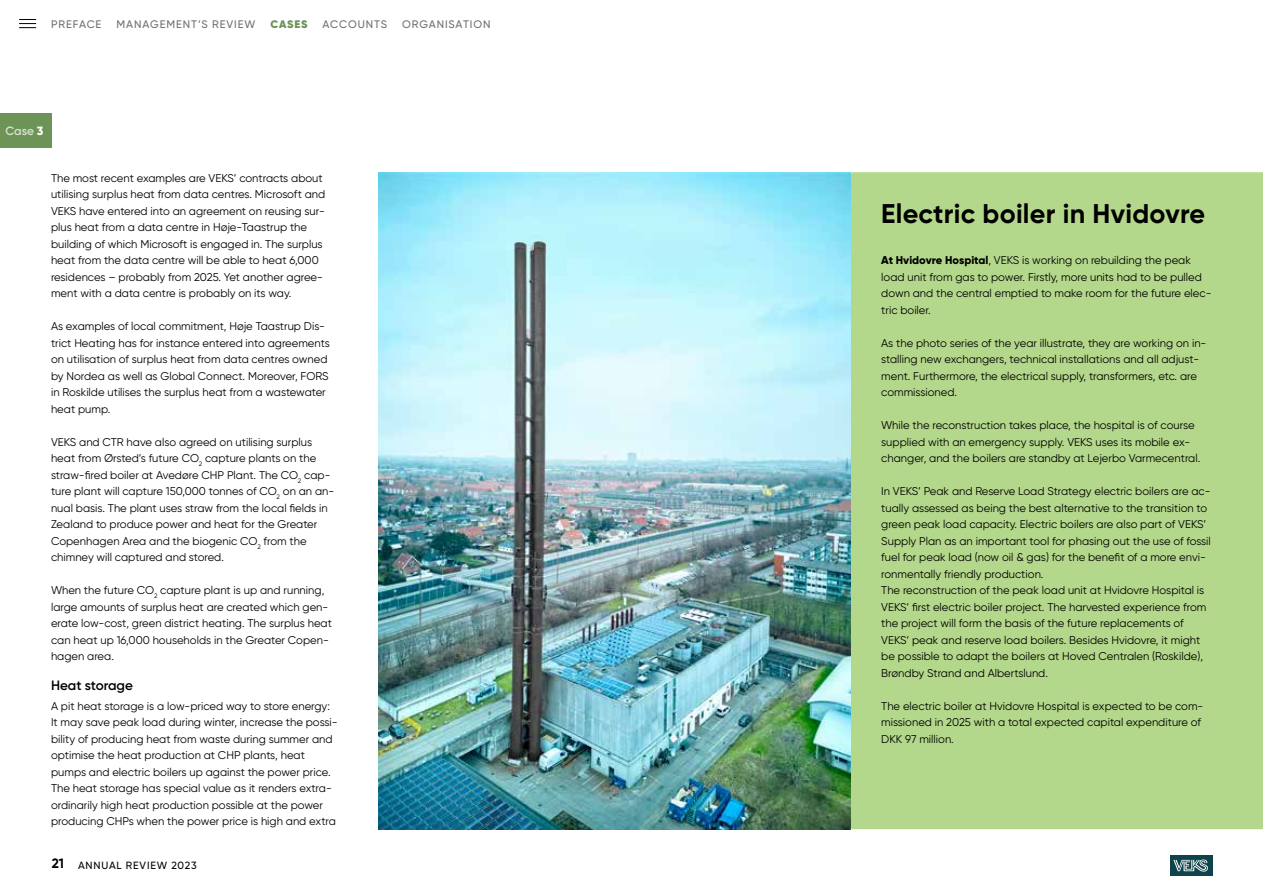
<style>
.page{position:relative;width:1263px;height:893px;background:#fff}
.page>*{position:absolute;margin:0;border:0;box-sizing:border-box;transform-origin:0 0}
.t1{font:700 27px "Gilroy";letter-spacing:.01em;color:#000}
.t2{font:600 13.5px "Gilroy";color:#000}
.t3{font:600 12px "Gilroy";color:#fff}
.t4{font:11.25px/16.5px "Gilroy";color:#000}
.t5{font:500 10.95px "Gilroy";letter-spacing:.085em;color:#706f6f}
.t6{font:900 10.95px "Gilroy";letter-spacing:.075em;color:#6d9356}
.t7{font:500 10.5px "Gilroy";letter-spacing:.08em;color:#000}
.s1{font-weight:800}
.s2{font-weight:700;font-size:13.5px}
</style>
<div class="page">
<svg style="left:19px;top:19px;width:17px;height:9px"></svg>
<div style="left:1170px;top:855px;width:42px;height:21px;background:#0e434b"></div>
<svg style="left:1173px;top:859px;width:35px;height:13px"></svg>
<div style="left:850px;top:172px;width:413px;height:657px;background:#b4d88b"></div>
<div style="left:0;top:114px;width:51px;height:34px;background:#6d9356"></div>
<img style="left:378px;top:172px;width:472px;height:657px">
<p class="t5" style="left:51px;top:17px;width:52px">PREFACE</p>
<p class="t5" style="left:117px;top:17px;width:140px">MANAGEMENT’S REVIEW</p>
<p class="t6" style="left:271px;top:17px;width:39px">CASES</p>
<p class="t5" style="left:323px;top:17px;width:66px">ACCOUNTS</p>
<p class="t5" style="left:402px;top:17px;width:90px">ORGANISATION</p>
<p class="t3" style="left:6px;top:124px;width:39px">Case <span class="s1">3</span></p>
<p class="t4" style="left:51px;top:169px;width:276px">The most recent examples are VEKS’ contracts about utilising surplus heat from data centres. Microsoft and VEKS have entered into an agreement on reusing sur&shy;plus heat from a data centre in Høje-Taastrup the building of which Microsoft is engaged in. The surplus heat from the data centre will be able to heat 6,000 residences – probably from 2025. Yet another agree&shy;ment with a data centre is probably on its way.</p>
<p class="t4" style="left:51px;top:318px;width:280px">As examples of local commitment, Høje Taastrup Dis&shy;trict Heating has for instance entered into agreements on utilisation of surplus heat from data centres owned by Nordea as well as Global Connect. Moreover, FORS in Roskilde utilises the surplus heat from a wastewater heat pump.</p>
<p class="t4" style="left:51px;top:433px;width:285px">VEKS and CTR have also agreed on utilising surplus heat from Ørsted’s future CO<sub>2</sub> capture plants on the straw-fired boiler at Avedøre CHP Plant. The CO<sub>2</sub> cap&shy;ture plant will capture 150,000 tonnes of CO<sub>2</sub> on an an&shy;nual basis. The plant uses straw from the local fields in Zealand to produce power and heat for the Greater Copenhagen Area and the biogenic CO<sub>2</sub> from the chimney will captured and stored.</p>
<p class="t4" style="left:51px;top:582px;width:282px">When the future CO<sub>2</sub> capture plant is up and running, large amounts of surplus heat are created which gen&shy;erate low-cost, green district heating. The surplus heat can heat up 16,000 households in the Greater Copen&shy;hagen area.</p>
<p class="t2" style="left:51px;top:677px;width:83px">Heat storage</p>
<p class="t4" style="left:51px;top:697px;width:288px">A pit heat storage is a low-priced way to store energy:<br>It may save peak load during winter, increase the possi&shy;bility of producing heat from waste during summer and optimise the heat production at CHP plants, heat pumps and electric boilers up against the power price.<br>The heat storage has special value as it renders extra&shy;ordinarily high heat production possible at the power producing CHPs when the power price is high and extra</p>
<p class="t7" style="left:52px;top:858px;width:146px"><span class="s2">21</span> ANNUAL REVIEW 2023</p>
<h1 class="t1" style="left:881px;top:197px;width:325px">Electric boiler in Hvidovre</h1>
<p class="t4" style="left:881px;top:252px;width:332px"><span class="s1">At Hvidovre Hospital</span>, VEKS is working on rebuilding the peak load unit from gas to power. Firstly, more units had to be pulled down and the central emptied to make room for the future elec&shy;tric boiler.</p>
<p class="t4" style="left:881px;top:334px;width:327px">As the photo series of the year illustrate, they are working on in&shy;stalling new exchangers, technical installations and all adjust&shy;ment. Furthermore, the electrical supply, transformers, etc. are commissioned.</p>
<p class="t4" style="left:881px;top:417px;width:320px">While the reconstruction takes place, the hospital is of course supplied with an emergency supply. VEKS uses its mobile ex&shy;changer, and the boilers are standby at Lejerbo Varmecentral.</p>
<p class="t4" style="left:881px;top:483px;width:331px">In VEKS’ Peak and Reserve Load Strategy electric boilers are ac&shy;tually assessed as being the best alternative to the transition to green peak load capacity. Electric boilers are also part of VEKS’ Supply Plan as an important tool for phasing out the use of fossil fuel for peak load (now oil &amp; gas) for the benefit of a more envi&shy;ronmentally friendly production.<br>The reconstruction of the peak load unit at Hvidovre Hospital is VEKS’ first electric boiler project. The harvested experience from the project will form the basis of the future replacements of VEKS’ peak and reserve load boilers. Besides Hvidovre, it might be possible to adapt the boilers at Hoved Centralen (Roskilde), Brøndby Strand and Albertslund.</p>
<p class="t4" style="left:881px;top:698px;width:324px">The electric boiler at Hvidovre Hospital is expected to be com&shy;missioned in 2025 with a total expected capital expenditure of<br>DKK 97 million.</p>
</div>
